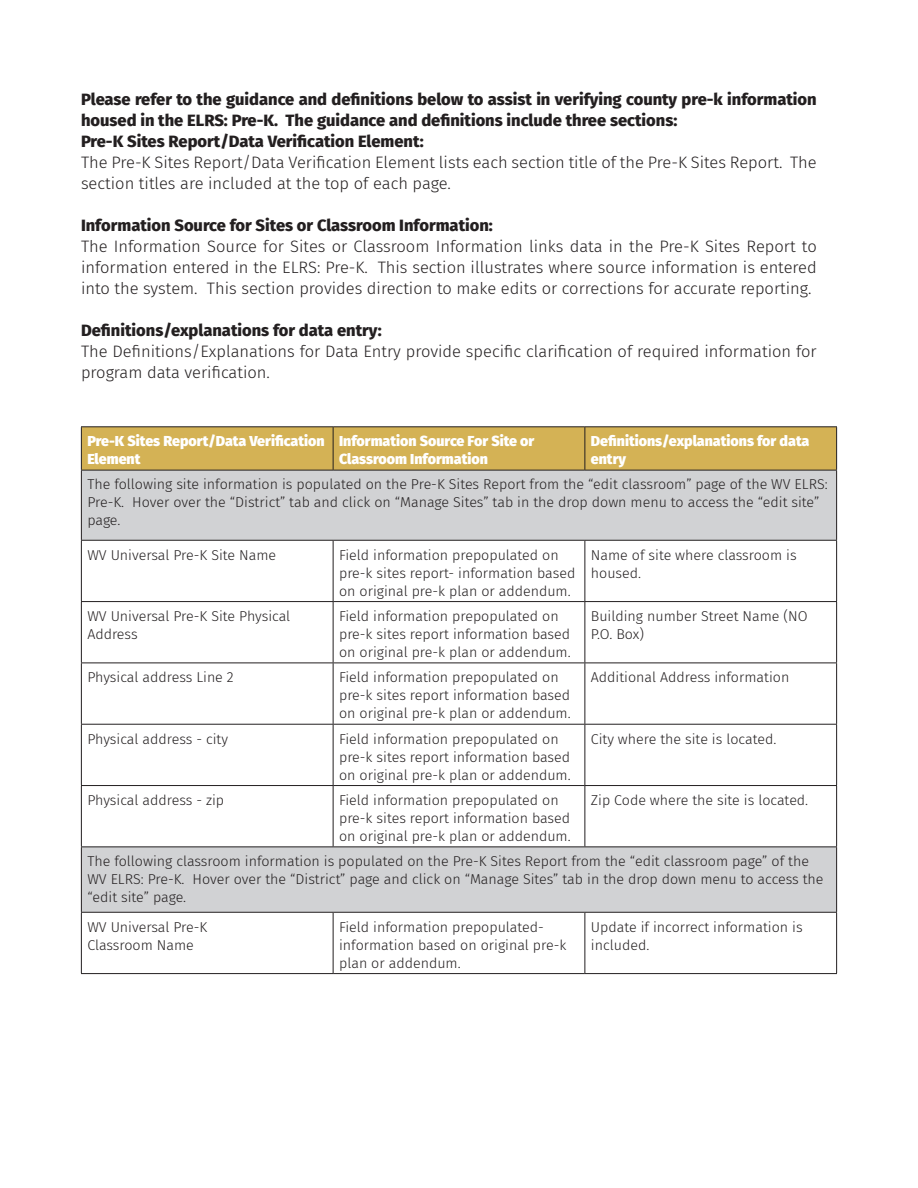
<style>
.page{position:relative;width:918px;height:1188px;background:#fff}
.page>*{position:absolute;margin:0;border:0;box-sizing:border-box;transform-origin:0 0}
.t1{font:300 16.5px/21px "Fira Sans";color:#231f20}
.t2{font:800 16.5px/21px "Fira Sans";color:#231f20}
.t3{font:300 14.25px/18px "Fira Sans";color:#231f20}
.t4{font:900 14.25px/18px "Fira Sans";color:#fff}
</style>
<div class="page">
<div style="left:82px;top:427px;width:754px;height:43px;background:#d4b255"></div>
<svg style="left:82px;top:471px;width:754px;height:441px"></svg>
<hr style="left:81px;top:471px;width:1px;height:69px;background:#231f20">
<hr style="left:836px;top:471px;width:1px;height:69px;background:#231f20">
<hr style="left:81px;top:540px;width:252px;height:1px;background:#231f20">
<hr style="left:81px;top:541px;width:1px;height:60px;background:#231f20">
<hr style="left:333px;top:540px;width:252px;height:1px;background:#231f20">
<hr style="left:333px;top:541px;width:1px;height:60px;background:#231f20">
<hr style="left:585px;top:540px;width:252px;height:1px;background:#231f20">
<hr style="left:585px;top:541px;width:1px;height:60px;background:#231f20">
<hr style="left:836px;top:541px;width:1px;height:60px;background:#231f20">
<hr style="left:81px;top:601px;width:252px;height:1px;background:#231f20">
<hr style="left:81px;top:602px;width:1px;height:61px;background:#231f20">
<hr style="left:333px;top:601px;width:252px;height:1px;background:#231f20">
<hr style="left:333px;top:602px;width:1px;height:61px;background:#231f20">
<hr style="left:585px;top:601px;width:252px;height:1px;background:#231f20">
<hr style="left:585px;top:602px;width:1px;height:61px;background:#231f20">
<hr style="left:836px;top:602px;width:1px;height:61px;background:#231f20">
<hr style="left:81px;top:663px;width:252px;height:1px;background:#231f20">
<hr style="left:81px;top:663px;width:1px;height:61px;background:#231f20">
<hr style="left:333px;top:663px;width:252px;height:1px;background:#231f20">
<hr style="left:333px;top:663px;width:1px;height:61px;background:#231f20">
<hr style="left:585px;top:663px;width:252px;height:1px;background:#231f20">
<hr style="left:585px;top:663px;width:1px;height:61px;background:#231f20">
<hr style="left:836px;top:663px;width:1px;height:61px;background:#231f20">
<hr style="left:81px;top:724px;width:252px;height:1px;background:#231f20">
<hr style="left:81px;top:725px;width:1px;height:60px;background:#231f20">
<hr style="left:333px;top:724px;width:252px;height:1px;background:#231f20">
<hr style="left:333px;top:725px;width:1px;height:60px;background:#231f20">
<hr style="left:585px;top:724px;width:252px;height:1px;background:#231f20">
<hr style="left:585px;top:725px;width:1px;height:60px;background:#231f20">
<hr style="left:836px;top:725px;width:1px;height:60px;background:#231f20">
<hr style="left:81px;top:785px;width:252px;height:1px;background:#231f20">
<hr style="left:81px;top:786px;width:1px;height:60px;background:#231f20">
<hr style="left:333px;top:785px;width:252px;height:1px;background:#231f20">
<hr style="left:333px;top:786px;width:1px;height:60px;background:#231f20">
<hr style="left:585px;top:785px;width:252px;height:1px;background:#231f20">
<hr style="left:585px;top:786px;width:1px;height:60px;background:#231f20">
<hr style="left:836px;top:786px;width:1px;height:60px;background:#231f20">
<hr style="left:81px;top:846px;width:252px;height:1px;background:#231f20">
<hr style="left:81px;top:847px;width:1px;height:65px;background:#231f20">
<hr style="left:333px;top:846px;width:252px;height:1px;background:#231f20">
<hr style="left:585px;top:846px;width:252px;height:1px;background:#231f20">
<hr style="left:836px;top:847px;width:1px;height:65px;background:#231f20">
<hr style="left:81px;top:912px;width:252px;height:1px;background:#231f20">
<hr style="left:81px;top:913px;width:1px;height:60px;background:#231f20">
<hr style="left:333px;top:912px;width:252px;height:1px;background:#231f20">
<hr style="left:333px;top:913px;width:1px;height:60px;background:#231f20">
<hr style="left:585px;top:912px;width:252px;height:1px;background:#231f20">
<hr style="left:585px;top:913px;width:1px;height:60px;background:#231f20">
<hr style="left:836px;top:913px;width:1px;height:60px;background:#231f20">
<hr style="left:81px;top:973px;width:252px;height:1px;background:#231f20">
<hr style="left:333px;top:973px;width:252px;height:1px;background:#231f20">
<hr style="left:585px;top:973px;width:252px;height:1px;background:#231f20">
<hr style="left:81px;top:426px;width:252px;height:1px;background:#231f20">
<hr style="left:81px;top:427px;width:1px;height:43px;background:#231f20">
<hr style="left:333px;top:426px;width:252px;height:1px;background:#231f20">
<hr style="left:333px;top:427px;width:1px;height:43px;background:#231f20">
<hr style="left:585px;top:426px;width:252px;height:1px;background:#231f20">
<hr style="left:585px;top:427px;width:1px;height:43px;background:#231f20">
<hr style="left:836px;top:427px;width:1px;height:43px;background:#231f20">
<hr style="left:81px;top:470px;width:252px;height:1px;background:#231f20">
<hr style="left:333px;top:470px;width:252px;height:1px;background:#231f20">
<hr style="left:585px;top:470px;width:252px;height:1px;background:#231f20">
<p class="t2" style="left:81px;top:88px;width:737px">Please refer to the guidance and definitions below to assist in verifying county pre-k information housed in the ELRS: Pre-K. The guidance and definitions include three sections:<br>Pre-K Sites Report/Data Verification Element:</p>
<p class="t1" style="left:81px;top:152px;width:737px">The Pre-K Sites Report/Data Verification Element lists each section title of the Pre-K Sites Report. The section titles are included at the top of each page.</p>
<p class="t2" style="left:81px;top:214px;width:413px">Information Source for Sites or Classroom Information:</p>
<p class="t1" style="left:81px;top:236px;width:737px;text-align:justify">The Information Source for Sites or Classroom Information links data in the Pre-K Sites Report to information entered in the ELRS: Pre-K. This section illustrates where source information is entered into the system. This section provides direction to make edits or corrections for accurate reporting.</p>
<p class="t2" style="left:81px;top:319px;width:302px">Definitions/explanations for data entry:</p>
<p class="t1" style="left:81px;top:341px;width:737px">The Definitions/Explanations for Data Entry provide specific clarification of required information for program data verification.</p>
<p class="t4" style="left:87px;top:431px;width:239px">Pre-K Sites Report/Data Verification<br>Element</p>
<p class="t4" style="left:339px;top:431px;width:197px">Information Source For Site or<br>Classroom Information</p>
<p class="t4" style="left:591px;top:431px;width:220px">Definitions/explanations for data entry</p>
<p class="t3" style="left:87px;top:475px;width:742px">The following site information is populated on the Pre-K Sites Report from the “edit classroom” page of the WV ELRS:<br>Pre-K. Hover over the “District” tab and click on “Manage Sites” tab in the drop down menu to access the “edit site” page.</p>
<p class="t3" style="left:87px;top:546px;width:190px">WV Universal Pre-K Site Name</p>
<p class="t3" style="left:339px;top:546px;width:238px">Field information prepopulated on pre-k sites report- information based on original pre-k plan or addendum.</p>
<p class="t3" style="left:591px;top:546px;width:207px">Name of site where classroom is housed.</p>
<p class="t3" style="left:87px;top:607px;width:204px">WV Universal Pre-K Site Physical<br>Address</p>
<p class="t3" style="left:339px;top:607px;width:233px">Field information prepopulated on pre-k sites report information based on original pre-k plan or addendum.</p>
<p class="t3" style="left:591px;top:607px;width:218px">Building number Street Name (NO<br>P.O. Box)</p>
<p class="t3" style="left:87px;top:668px;width:148px">Physical address Line 2</p>
<p class="t3" style="left:339px;top:668px;width:233px">Field information prepopulated on pre-k sites report information based on original pre-k plan or addendum.</p>
<p class="t3" style="left:591px;top:668px;width:200px">Additional Address information</p>
<p class="t3" style="left:87px;top:730px;width:142px">Physical address - city</p>
<p class="t3" style="left:339px;top:730px;width:233px">Field information prepopulated on pre-k sites report information based on original pre-k plan or addendum.</p>
<p class="t3" style="left:591px;top:730px;width:187px">City where the site is located.</p>
<p class="t3" style="left:87px;top:791px;width:138px">Physical address - zip</p>
<p class="t3" style="left:339px;top:791px;width:233px">Field information prepopulated on pre-k sites report information based on original pre-k plan or addendum.</p>
<p class="t3" style="left:591px;top:791px;width:219px">Zip Code where the site is located.</p>
<p class="t3" style="left:87px;top:852px;width:738px">The following classroom information is populated on the Pre-K Sites Report from the “edit classroom page” of the<br>WV ELRS: Pre-K. Hover over the “District” page and click on “Manage Sites” tab in the drop down menu to access the “edit site” page.</p>
<p class="t3" style="left:87px;top:918px;width:121px">WV Universal Pre-K<br>Classroom Name</p>
<p class="t3" style="left:339px;top:918px;width:229px">Field information prepopulated&shy;information based on original pre-k plan or addendum.</p>
<p class="t3" style="left:591px;top:918px;width:213px">Update if incorrect information is included.</p>
</div>
